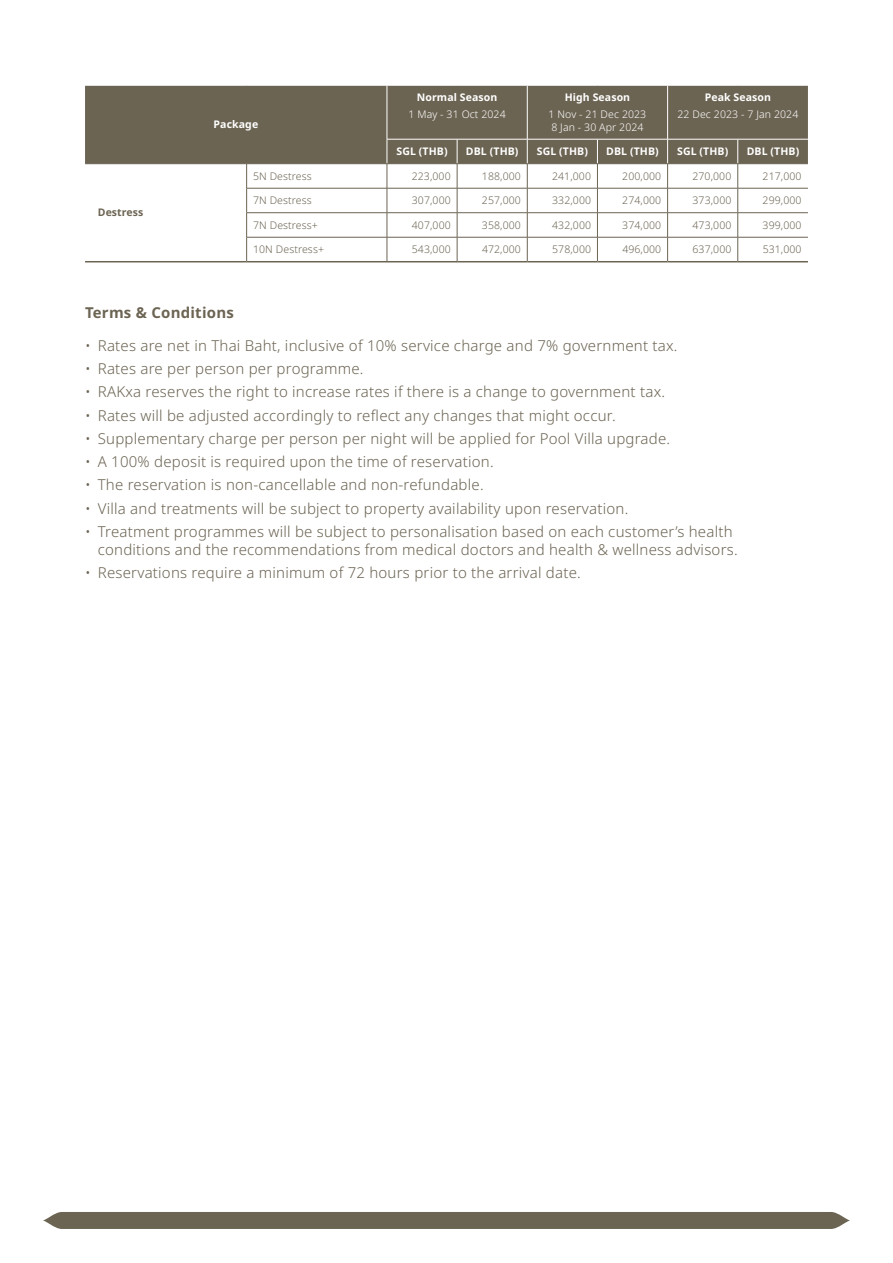
<style>
.page{position:relative;width:893px;height:1263px;background:#fff}
.page>*{position:absolute;margin:0;border:0;box-sizing:border-box;transform-origin:0 0}
.t1{font:300 15px/18px "Noto Sans";letter-spacing:.015em;color:#6c6453}
.t2{font:700 15px "Noto Sans";letter-spacing:.015em;color:#6c6453}
.t3{font:300 10.5px "Noto Sans";letter-spacing:.01em;color:#6c6453}
.t4{font:700 10.5px "Noto Sans";letter-spacing:.01em;color:#fff}
.t5{font:300 10.5px/12.6px "Noto Sans";letter-spacing:.01em;color:#fff}
.t6{font:700 10.5px "Noto Sans";letter-spacing:.01em;color:#6c6453}
</style>
<div class="page">
<div style="left:43px;top:1212px;width:807px;height:17px;background:#6c6453"></div>
<div style="left:85px;top:86px;width:723px;height:77px;background:#6c6453"></div>
<hr style="left:387px;top:85px;width:1px;height:54px;background:#fff">
<hr style="left:527px;top:85px;width:1px;height:54px;background:#fff">
<hr style="left:667px;top:85px;width:1px;height:54px;background:#fff">
<hr style="left:387px;top:139px;width:70px;height:1px;background:#fff">
<hr style="left:457px;top:139px;width:70px;height:1px;background:#fff">
<hr style="left:527px;top:139px;width:70px;height:1px;background:#fff">
<hr style="left:597px;top:139px;width:71px;height:1px;background:#fff">
<hr style="left:668px;top:139px;width:70px;height:1px;background:#fff">
<hr style="left:738px;top:139px;width:70px;height:1px;background:#fff">
<hr style="left:247px;top:163px;width:140px;height:1px;background:#6c6453">
<hr style="left:387px;top:163px;width:70px;height:1px;background:#6c6453">
<hr style="left:457px;top:163px;width:70px;height:1px;background:#6c6453">
<hr style="left:527px;top:163px;width:70px;height:1px;background:#6c6453">
<hr style="left:597px;top:163px;width:71px;height:1px;background:#6c6453">
<hr style="left:668px;top:163px;width:70px;height:1px;background:#6c6453">
<hr style="left:738px;top:163px;width:70px;height:1px;background:#6c6453">
<hr style="left:246px;top:188px;width:141px;height:1px;background:#6c6453">
<hr style="left:387px;top:188px;width:70px;height:1px;background:#6c6453">
<hr style="left:457px;top:188px;width:70px;height:1px;background:#6c6453">
<hr style="left:527px;top:188px;width:70px;height:1px;background:#6c6453">
<hr style="left:597px;top:188px;width:71px;height:1px;background:#6c6453">
<hr style="left:668px;top:188px;width:70px;height:1px;background:#6c6453">
<hr style="left:738px;top:188px;width:70px;height:1px;background:#6c6453">
<hr style="left:246px;top:212px;width:141px;height:1px;background:#6c6453">
<hr style="left:387px;top:212px;width:70px;height:1px;background:#6c6453">
<hr style="left:457px;top:212px;width:70px;height:1px;background:#6c6453">
<hr style="left:527px;top:212px;width:70px;height:1px;background:#6c6453">
<hr style="left:597px;top:212px;width:71px;height:1px;background:#6c6453">
<hr style="left:668px;top:212px;width:70px;height:1px;background:#6c6453">
<hr style="left:738px;top:212px;width:70px;height:1px;background:#6c6453">
<hr style="left:85px;top:163px;width:162px;height:1px;background:#6c6453">
<svg style="left:246px;top:164px;width:1px;height:97px"></svg>
<hr style="left:246px;top:237px;width:141px;height:1px;background:#6c6453">
<hr style="left:387px;top:237px;width:70px;height:1px;background:#6c6453">
<hr style="left:457px;top:237px;width:70px;height:1px;background:#6c6453">
<hr style="left:527px;top:237px;width:70px;height:1px;background:#6c6453">
<hr style="left:597px;top:237px;width:71px;height:1px;background:#6c6453">
<hr style="left:668px;top:237px;width:70px;height:1px;background:#6c6453">
<svg style="left:457px;top:139px;width:1px;height:122px"></svg>
<svg style="left:527px;top:139px;width:1px;height:122px"></svg>
<svg style="left:597px;top:139px;width:1px;height:122px"></svg>
<svg style="left:667px;top:139px;width:1px;height:122px"></svg>
<svg style="left:737px;top:139px;width:1px;height:122px"></svg>
<hr style="left:738px;top:237px;width:70px;height:1px;background:#6c6453">
<svg style="left:387px;top:139px;width:1px;height:122px"></svg>
<hr style="left:85px;top:261px;width:162px;height:1px;background:#6c6453">
<hr style="left:247px;top:261px;width:140px;height:1px;background:#6c6453">
<hr style="left:387px;top:261px;width:70px;height:1px;background:#6c6453">
<hr style="left:457px;top:261px;width:70px;height:1px;background:#6c6453">
<hr style="left:527px;top:261px;width:70px;height:1px;background:#6c6453">
<hr style="left:597px;top:261px;width:71px;height:1px;background:#6c6453">
<hr style="left:668px;top:261px;width:70px;height:1px;background:#6c6453">
<hr style="left:738px;top:261px;width:70px;height:1px;background:#6c6453">
<p class="t6" style="left:98px;top:205px;width:47px">Destress</p>
<p class="t4" style="left:214px;top:117px;width:46px">Package</p>
<p class="t4" style="left:417px;top:90px;width:82px">Normal Season</p>
<p class="t5" style="left:408px;top:108px;width:99px">1 May - 31 Oct 2024</p>
<p class="t4" style="left:565px;top:90px;width:67px">High Season</p>
<p class="t5" style="left:549px;top:108px;width:99px">1 Nov - 21 Dec 2023<br>8 Jan - 30 Apr 2024</p>
<p class="t4" style="left:705px;top:90px;width:68px">Peak Season</p>
<p class="t5" style="left:677px;top:108px;width:122px">22 Dec 2023 - 7 Jan 2024</p>
<p class="t4" style="left:396px;top:144px;width:53px">SGL (THB)</p>
<p class="t4" style="left:466px;top:144px;width:54px">DBL (THB)</p>
<p class="t4" style="left:537px;top:144px;width:53px">SGL (THB)</p>
<p class="t4" style="left:606px;top:144px;width:54px">DBL (THB)</p>
<p class="t4" style="left:677px;top:144px;width:53px">SGL (THB)</p>
<p class="t4" style="left:747px;top:144px;width:54px">DBL (THB)</p>
<p class="t3" style="left:253px;top:169px;width:60px">5N Destress</p>
<p class="t3" style="left:412px;top:169px;width:40px">223,000</p>
<p class="t3" style="left:482px;top:169px;width:40px">188,000</p>
<p class="t3" style="left:552px;top:169px;width:40px">241,000</p>
<p class="t3" style="left:622px;top:169px;width:40px">200,000</p>
<p class="t3" style="left:692px;top:169px;width:40px">270,000</p>
<p class="t3" style="left:763px;top:169px;width:40px">217,000</p>
<p class="t3" style="left:253px;top:193px;width:60px">7N Destress</p>
<p class="t3" style="left:412px;top:193px;width:40px">307,000</p>
<p class="t3" style="left:482px;top:193px;width:40px">257,000</p>
<p class="t3" style="left:552px;top:193px;width:40px">332,000</p>
<p class="t3" style="left:622px;top:193px;width:40px">274,000</p>
<p class="t3" style="left:692px;top:193px;width:40px">373,000</p>
<p class="t3" style="left:763px;top:193px;width:40px">299,000</p>
<p class="t3" style="left:253px;top:218px;width:66px">7N Destress+</p>
<p class="t3" style="left:412px;top:218px;width:40px">407,000</p>
<p class="t3" style="left:482px;top:218px;width:40px">358,000</p>
<p class="t3" style="left:552px;top:218px;width:40px">432,000</p>
<p class="t3" style="left:622px;top:218px;width:40px">374,000</p>
<p class="t3" style="left:692px;top:218px;width:40px">473,000</p>
<p class="t3" style="left:763px;top:218px;width:40px">399,000</p>
<p class="t3" style="left:253px;top:242px;width:72px">10N Destress+</p>
<p class="t3" style="left:412px;top:242px;width:40px">543,000</p>
<p class="t3" style="left:482px;top:242px;width:40px">472,000</p>
<p class="t3" style="left:552px;top:242px;width:40px">578,000</p>
<p class="t3" style="left:622px;top:242px;width:40px">496,000</p>
<p class="t3" style="left:692px;top:242px;width:40px">637,000</p>
<p class="t3" style="left:763px;top:242px;width:40px">531,000</p>
<p class="t2" style="left:85px;top:302px;width:150px">Terms &amp; Conditions</p>
<p class="t1" style="left:85px;top:336px;width:594px">• Rates are net in Thai Baht, inclusive of 10% service charge and 7% government tax.</p>
<p class="t1" style="left:85px;top:360px;width:280px">• Rates are per person per programme.</p>
<p class="t1" style="left:85px;top:383px;width:582px">• RAKxa reserves the right to increase rates if there is a change to government tax.</p>
<p class="t1" style="left:85px;top:406px;width:532px">• Rates will be adjusted accordingly to reflect any changes that might occur.</p>
<p class="t1" style="left:85px;top:430px;width:587px">• Supplementary charge per person per night will be applied for Pool Villa upgrade.</p>
<p class="t1" style="left:85px;top:453px;width:410px">• A 100% deposit is required upon the time of reservation.</p>
<p class="t1" style="left:85px;top:476px;width:400px">• The reservation is non-cancellable and non-refundable.</p>
<p class="t1" style="left:85px;top:500px;width:545px">• Villa and treatments will be subject to property availability upon reservation.</p>
<p class="t1" style="left:98px;top:523px;width:641px;text-indent:-13px">• Treatment programmes will be subject to personalisation based on each customer’s health conditions and the recommendations from medical doctors and health &amp; wellness advisors.</p>
<p class="t1" style="left:85px;top:564px;width:497px">• Reservations require a minimum of 72 hours prior to the arrival date.</p>
</div>
